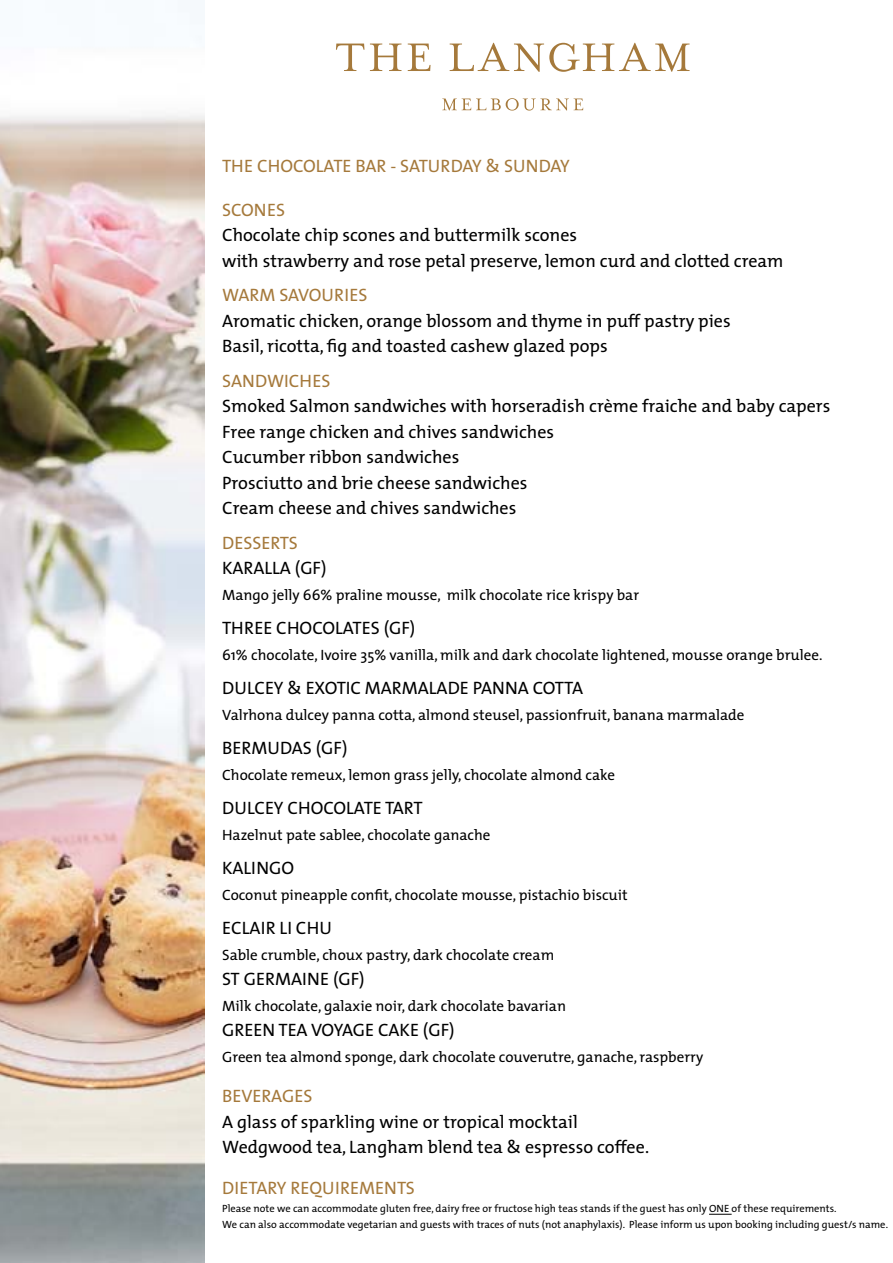
<style>
.page{position:relative;width:893px;height:1263px;background:#fff}
.page>*{position:absolute;margin:0;border:0;box-sizing:border-box;transform-origin:0 0}
.t1{font:18px/25.5px "The Mix";color:#000}
.t2{font:18px "The Mix";color:#a5793b}
.t3{font:15px "The Mix";color:#000}
.t4{font:10.5px/16.5px "The Mix";color:#000}
</style>
<div class="page">
<img style="left:0;top:115px;width:204px;height:1148px">
<svg style="left:709px;top:1214px;width:23px;height:1px"></svg>
<svg style="left:442px;top:98px;width:141px;height:13px"></svg>
<svg style="left:336px;top:44px;width:28px;height:27px"></svg>
<svg style="left:370px;top:44px;width:31px;height:27px"></svg>
<svg style="left:408px;top:44px;width:22px;height:27px"></svg>
<svg style="left:450px;top:43px;width:240px;height:29px"></svg>
<p class="t2" style="left:222px;top:155px;width:349px">THE CHOCOLATE BAR - SATURDAY &amp; SUNDAY</p>
<p class="t2" style="left:222px;top:198px;width:64px">SCONES</p>
<p class="t1" style="left:222px;top:223px;width:563px">Chocolate chip scones and buttermilk scones<br>with strawberry and rose petal preserve, lemon curd and clotted cream</p>
<p class="t2" style="left:222px;top:284px;width:147px">WARM SAVOURIES</p>
<p class="t1" style="left:222px;top:308px;width:510px">Aromatic chicken, orange blossom and thyme in puff pastry pies<br>Basil, ricotta, fig and toasted cashew glazed pops</p>
<p class="t2" style="left:222px;top:369px;width:110px">SANDWICHES</p>
<p class="t1" style="left:222px;top:394px;width:610px">Smoked Salmon sandwiches with horseradish crème fraiche and baby capers Free range chicken and chives sandwiches<br>Cucumber ribbon sandwiches<br>Prosciutto and brie cheese sandwiches<br>Cream cheese and chives sandwiches</p>
<p class="t2" style="left:222px;top:531px;width:77px">DESSERTS</p>
<p class="t1" style="left:222px;top:556px;width:106px">KARALLA (GF)</p>
<p class="t3" style="left:222px;top:585px;width:418px">Mango jelly 66% praline mousse, milk chocolate rice krispy bar</p>
<p class="t1" style="left:222px;top:616px;width:195px">THREE CHOCOLATES (GF)</p>
<p class="t3" style="left:222px;top:645px;width:602px">61% chocolate, Ivoire 35% vanilla, milk and dark chocolate lightened, mousse orange brulee.</p>
<p class="t1" style="left:222px;top:676px;width:362px">DULCEY &amp; EXOTIC MARMALADE PANNA COTTA</p>
<p class="t3" style="left:222px;top:705px;width:524px">Valrhona dulcey panna cotta, almond steusel, passionfruit, banana marmalade</p>
<p class="t1" style="left:222px;top:736px;width:127px">BERMUDAS (GF)</p>
<p class="t3" style="left:222px;top:765px;width:394px">Chocolate remeux, lemon grass jelly, chocolate almond cake</p>
<p class="t1" style="left:222px;top:796px;width:202px">DULCEY CHOCOLATE TART</p>
<p class="t3" style="left:222px;top:825px;width:270px">Hazelnut pate sablee, chocolate ganache</p>
<p class="t1" style="left:222px;top:856px;width:73px">KALINGO</p>
<p class="t3" style="left:222px;top:885px;width:407px">Coconut pineapple confit, chocolate mousse, pistachio biscuit</p>
<p class="t1" style="left:222px;top:916px;width:111px">ECLAIR LI CHU</p>
<p class="t3" style="left:222px;top:945px;width:334px">Sable crumble, choux pastry, dark chocolate cream</p>
<p class="t1" style="left:222px;top:967px;width:144px">ST GERMAINE (GF)</p>
<p class="t3" style="left:222px;top:996px;width:345px">Milk chocolate, galaxie noir, dark chocolate bavarian</p>
<p class="t1" style="left:222px;top:1018px;width:234px">GREEN TEA VOYAGE CAKE (GF)</p>
<p class="t3" style="left:222px;top:1047px;width:482px">Green tea almond sponge, dark chocolate couverutre, ganache, raspberry</p>
<p class="t2" style="left:222px;top:1085px;width:92px">BEVERAGES</p>
<p class="t1" style="left:222px;top:1109px;width:428px">A glass of sparkling wine or tropical mocktail<br>Wedgwood tea, Langham blend tea &amp; espresso coffee.</p>
<p class="t2" style="left:222px;top:1176px;width:194px">DIETARY REQUIREMENTS</p>
<p class="t4" style="left:222px;top:1200px;width:667px">Please note we can accommodate gluten free, dairy free or fructose high teas stands if the guest has only ONE of these requirements.<br>We can also accommodate vegetarian and guests with traces of nuts (not anaphylaxis). Please inform us upon booking including guest/s name.</p>
</div>
